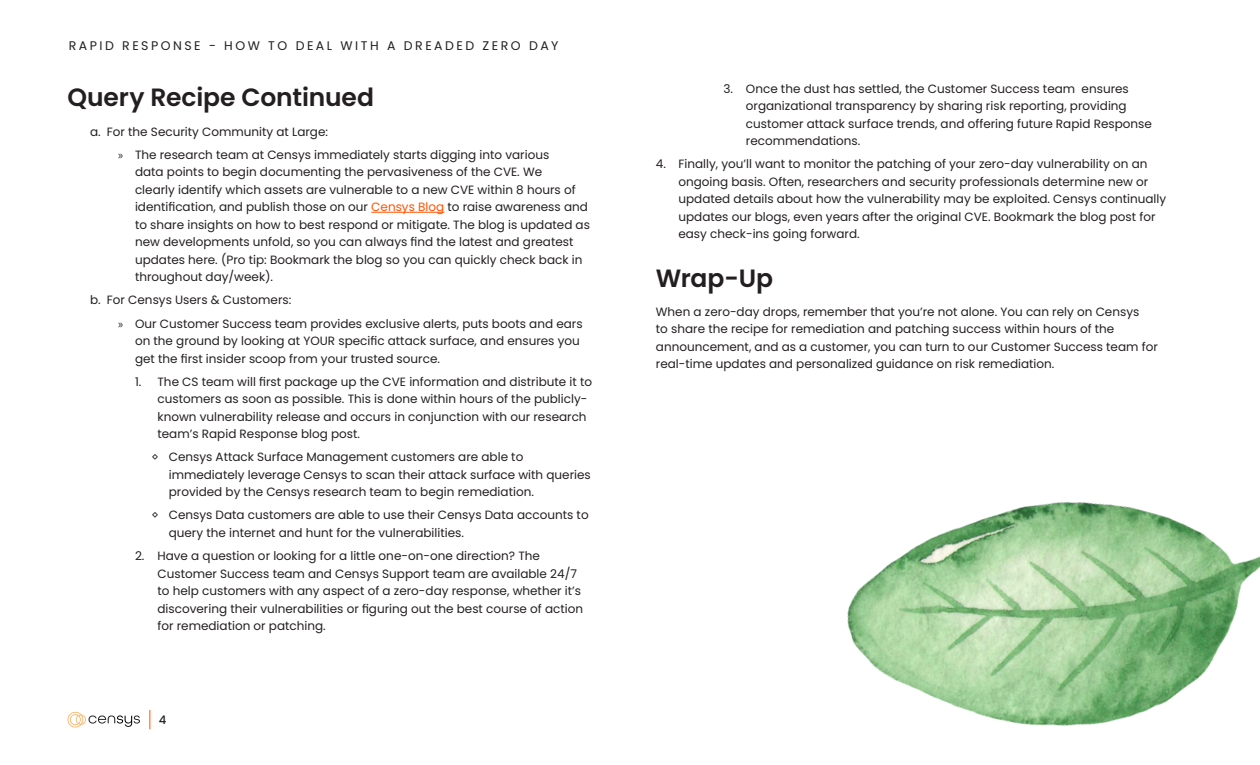
<style>
.page{position:relative;width:1260px;height:765px;background:#fff}
.page>*{position:absolute;margin:0;border:0;box-sizing:border-box;transform-origin:0 0}
.Page_Subheader{font:600 25px "Poppins";letter-spacing:-.005em;color:#231f20}
.Page_Subtitle{font:12.5px "Poppins";letter-spacing:.2em;color:#231f20}
.t1{font:12px/17.5px "Poppins";color:#231f20}
.t2{font:500 11.75px "Poppins";color:#231f20}
.s1{font-family:"Myriad Pro"}
.s2{color:#ff5200}
</style>
<div class="page">
<svg style="left:67px;top:712px;width:73px;height:16px"></svg>
<svg style="left:149px;top:710px;width:1px;height:19px"></svg>
<hr style="left:371px;top:212px;width:73px;height:1px;background:#ff5200">
<img style="left:847px;top:502px;width:413px;height:224px">
<p class="Page_Subtitle" style="left:69px;top:38px;width:491px">RAPID RESPONSE - HOW TO DEAL WITH A DREADED ZERO DAY</p>
<p class="Page_Subheader" style="left:68px;top:83px;width:308px">Query Recipe Continued</p>
<p class="t1" style="left:746px;top:80px;width:408px;text-indent:-22px">3. Once the dust has settled, the Customer Success team ensures organizational transparency by sharing risk reporting, providing customer attack surface trends, and offering future Rapid Response recommendations.</p>
<p class="t1" style="left:678px;top:155px;width:489px;text-indent:-22px">4. Finally, you’ll want to monitor the patching of your zero-day vulnerability on an ongoing basis. Often, researchers and security professionals determine new or updated details about how the vulnerability may be exploited. Censys continually updates our blogs, even years after the original CVE. Bookmark the blog post for easy check-ins going forward.</p>
<p class="t1" style="left:90px;top:123px;width:240px">a. For the Security Community at Large:</p>
<p class="t1" style="left:135px;top:146px;width:457px;text-indent:-17px"><span class="s1">»</span> The research team at Censys immediately starts digging into various<br>data points to begin documenting the pervasiveness of the CVE. We<br>clearly identify which assets are vulnerable to a new CVE within 8 hours of identification, and publish those on our <span class="s2">Censys Blog</span> to raise awareness and to share insights on how to best respond or mitigate. The blog is updated as new developments unfold, so you can always find the latest and greatest updates here. (Pro tip: Bookmark the blog so you can quickly check back in throughout day/week).</p>
<p class="t1" style="left:90px;top:292px;width:203px">b. For Censys Users &amp; Customers:</p>
<p class="t1" style="left:135px;top:315px;width:449px;text-indent:-17px"><span class="s1">»</span> Our Customer Success team provides exclusive alerts, puts boots and ears on the ground by looking at YOUR specific attack surface, and ensures you get the first insider scoop from your trusted source.</p>
<p class="t1" style="left:158px;top:373px;width:436px;text-indent:-22px">1. The CS team will first package up the CVE information and distribute it to customers as soon as possible. This is done within hours of the publicly&shy;known vulnerability release and occurs in conjunction with our research team’s Rapid Response blog post.</p>
<p class="t1" style="left:169px;top:448px;width:424px;text-indent:-17px">◊ Censys Attack Surface Management customers are able to immediately leverage Censys to scan their attack surface with queries provided by the Censys research team to begin remediation.</p>
<p class="t1" style="left:169px;top:507px;width:421px;text-indent:-17px">◊ Censys Data customers are able to use their Censys Data accounts to query the internet and hunt for the vulnerabilities.</p>
<p class="t1" style="left:158px;top:547px;width:427px;text-indent:-22px">2. Have a question or looking for a little one-on-one direction? The Customer Success team and Censys Support team are available 24/7 to help customers with any aspect of a zero-day response, whether it’s discovering their vulnerabilities or figuring out the best course of action for remediation or patching.</p>
<p class="Page_Subheader" style="left:656px;top:264px;width:119px">Wrap-Up</p>
<p class="t1" style="left:656px;top:303px;width:503px">When a zero-day drops, remember that you’re not alone. You can rely on Censys<br>to share the recipe for remediation and patching success within hours of the announcement, and as a customer, you can turn to our Customer Success team for real-time updates and personalized guidance on risk remediation.</p>
<p class="t2" style="left:159px;top:713px;width:9px">4</p>
</div>
